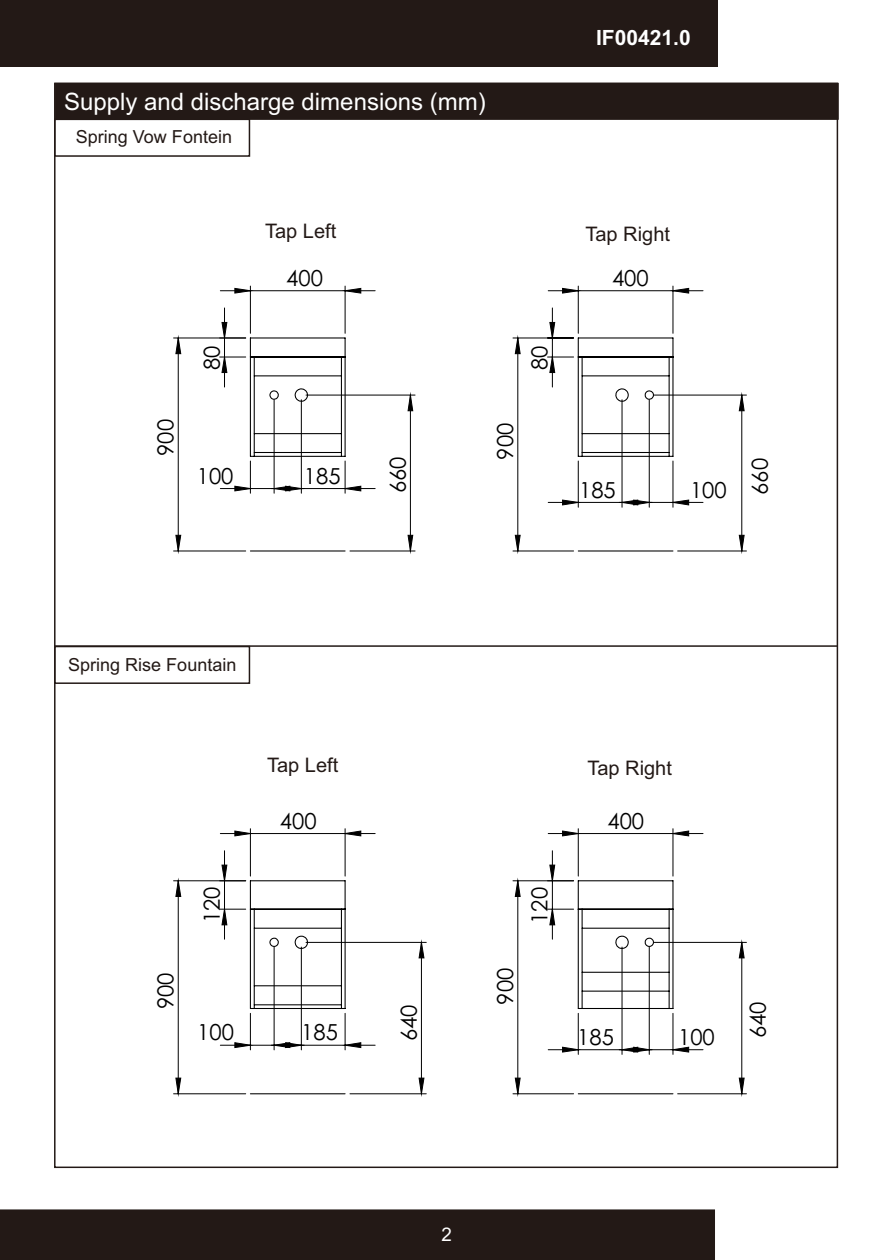
<style>
.page{position:relative;width:893px;height:1260px;background:#fff}
.page>*{position:absolute;margin:0;border:0;box-sizing:border-box;transform-origin:0 0}
.t1{font:24px "Arial";color:#fff}
.t2{font:22.05px "Century Gothic";color:#000}
.t3{font:700 21px "Arial";color:#fff}
.t4{font:20.1px "Arial";color:#231916}
.t5{font:18.9px "Arial";color:#fff}
.t6{font:18px "Arial";color:#231916}
</style>
<div class="page">
<div style="left:0;top:1209px;width:715px;height:51px;background:#231916"></div>
<div style="left:0;top:0;width:717px;height:67px;background:#231916"></div>
<div style="left:55px;top:83px;width:784px;height:37px;background:#231916"></div>
<hr style="left:220px;top:488px;width:30px;height:1px;background:#000">
<hr style="left:250px;top:286px;width:1px;height:47px;background:#000">
<hr style="left:345px;top:286px;width:1px;height:47px;background:#000">
<hr style="left:220px;top:290px;width:30px;height:1px;background:#000">
<hr style="left:578px;top:286px;width:1px;height:47px;background:#000">
<hr style="left:672px;top:286px;width:1px;height:47px;background:#000">
<hr style="left:673px;top:290px;width:30px;height:1px;background:#000">
<hr style="left:173px;top:551px;width:73px;height:1px;background:#000">
<hr style="left:173px;top:338px;width:73px;height:1px;background:#000">
<hr style="left:224px;top:308px;width:1px;height:30px;background:#000">
<hr style="left:350px;top:551px;width:65px;height:1px;background:#000">
<hr style="left:513px;top:551px;width:60px;height:1px;background:#000">
<hr style="left:654px;top:395px;width:92px;height:1px;background:#000">
<hr style="left:677px;top:551px;width:69px;height:1px;background:#000">
<hr style="left:250px;top:550px;width:95px;height:2px;background:#000">
<hr style="left:578px;top:550px;width:95px;height:2px;background:#000">
<svg style="left:235px;top:288px;width:453px;height:34px"></svg>
<svg style="left:175px;top:337px;width:7px;height:215px"></svg>
<svg style="left:222px;top:322px;width:522px;height:229px"></svg>
<hr style="left:250px;top:829px;width:1px;height:47px;background:#000">
<hr style="left:345px;top:829px;width:1px;height:47px;background:#000">
<hr style="left:220px;top:833px;width:30px;height:1px;background:#000">
<hr style="left:345px;top:833px;width:30px;height:1px;background:#000">
<hr style="left:578px;top:829px;width:1px;height:47px;background:#000">
<hr style="left:672px;top:829px;width:1px;height:47px;background:#000">
<hr style="left:548px;top:833px;width:30px;height:1px;background:#000">
<hr style="left:673px;top:833px;width:30px;height:1px;background:#000">
<hr style="left:173px;top:1093px;width:73px;height:1px;background:#000">
<hr style="left:173px;top:880px;width:73px;height:1px;background:#000">
<hr style="left:224px;top:851px;width:1px;height:30px;background:#000">
<hr style="left:552px;top:851px;width:1px;height:30px;background:#000">
<hr style="left:654px;top:942px;width:92px;height:1px;background:#000">
<hr style="left:677px;top:1093px;width:69px;height:1px;background:#000">
<svg style="left:234px;top:830px;width:127px;height:7px"></svg>
<svg style="left:561px;top:830px;width:128px;height:7px"></svg>
<svg style="left:175px;top:880px;width:7px;height:215px"></svg>
<svg style="left:222px;top:865px;width:522px;height:229px"></svg>
<svg style="left:220px;top:880px;width:469px;height:215px"></svg>
<hr style="left:55px;top:645px;width:782px;height:2px;background:#231916">
<div style="left:54px;top:646px;width:196px;height:38px;border:1px solid #231916"></div>
<div style="left:54px;top:119px;width:196px;height:38px;border:1px solid #231916"></div>
<p class="t1" style="left:64px;top:93px;width:423px">Supply and discharge dimensions (mm)</p>
<p class="t6" style="left:76px;top:130px;width:158px">Spring Vow Fontein</p>
<p class="t3" style="left:596px;top:30px;width:96px">IF00421.0</p>
<p class="t2" style="left:157px;top:456px;width:38px;rotate:-90deg">900</p>
<p class="t4" style="left:265px;top:223px;width:73px">Tap Left</p>
<p class="t4" style="left:585px;top:226px;width:86px">Tap Right</p>
<p class="t2" style="left:203px;top:370px;width:26px;rotate:-90deg">80</p>
<p class="t2" style="left:286px;top:269px;width:38px">400</p>
<p class="t2" style="left:197px;top:467px;width:38px">100</p>
<p class="t2" style="left:304px;top:467px;width:38px">185</p>
<p class="t2" style="left:389px;top:493px;width:38px;rotate:-90deg">660</p>
<p class="t2" style="left:531px;top:370px;width:26px;rotate:-90deg">80</p>
<p class="t2" style="left:496px;top:460px;width:38px;rotate:-90deg">900</p>
<p class="t2" style="left:612px;top:269px;width:38px">400</p>
<p class="t2" style="left:579px;top:481px;width:38px">185</p>
<p class="t2" style="left:690px;top:481px;width:38px">100</p>
<p class="t2" style="left:751px;top:495px;width:38px;rotate:-90deg">660</p>
<p class="t6" style="left:68px;top:658px;width:170px">Spring Rise Fountain</p>
<p class="t2" style="left:203px;top:923px;width:38px;rotate:-90deg">120</p>
<p class="t4" style="left:267px;top:757px;width:73px">Tap Left</p>
<p class="t4" style="left:587px;top:760px;width:86px">Tap Right</p>
<p class="t2" style="left:280px;top:812px;width:38px">400</p>
<p class="t2" style="left:531px;top:924px;width:38px;rotate:-90deg">120</p>
<p class="t2" style="left:607px;top:812px;width:38px">400</p>
<p class="t2" style="left:157px;top:1009px;width:38px;rotate:-90deg">900</p>
<p class="t2" style="left:197px;top:1024px;width:38px">100</p>
<p class="t2" style="left:301px;top:1024px;width:38px">185</p>
<p class="t2" style="left:400px;top:1041px;width:38px;rotate:-90deg">640</p>
<p class="t2" style="left:496px;top:1005px;width:38px;rotate:-90deg">900</p>
<p class="t2" style="left:577px;top:1028px;width:38px">185</p>
<p class="t2" style="left:678px;top:1028px;width:38px">100</p>
<p class="t2" style="left:749px;top:1038px;width:38px;rotate:-90deg">640</p>
<p class="t5" style="left:441px;top:1227px;width:12px">2</p>
</div>
